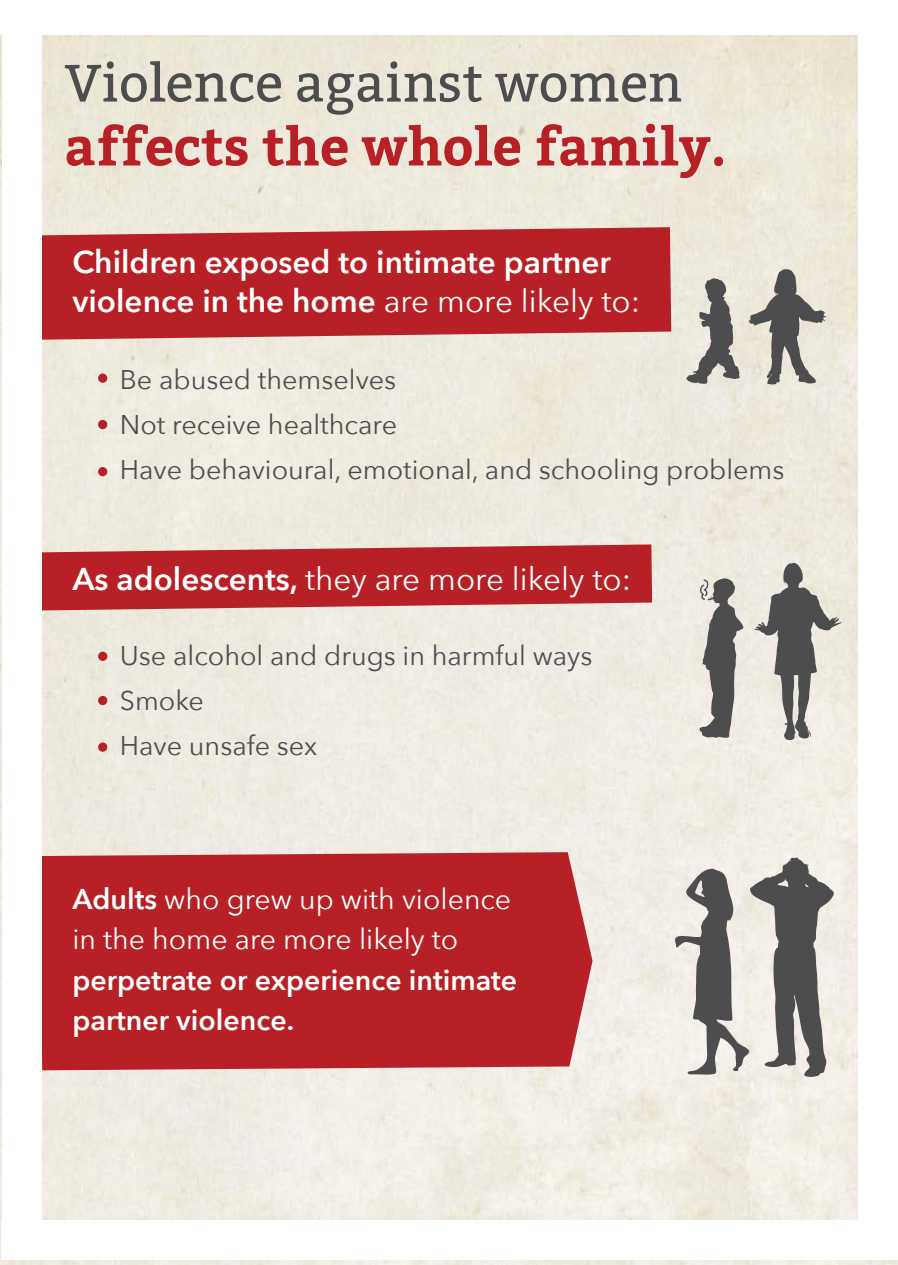
<style>
.page{position:relative;width:898px;height:1265px;background:#fff}
.page>*{position:absolute;margin:0;border:0;box-sizing:border-box;transform-origin:0 0}
.t1{font:700 52.5px "Bitter";color:#b72025}
.t2{font:52.5px "Bitter";color:#4d4d4f}
.t3{font:600 31.5px/39px "Avenir Next";color:#fff}
.t4{font:31.5px "Avenir Next";color:#fff}
.t5{font:28.5px/40.5px "Avenir Next";color:#fff}
.t6{font:600 28.5px/40.5px "Avenir Next";color:#fff}
.t7{font:27px/45px "Avenir Next";color:#4d4d4f}
.s1{font-weight:400}
.s2{font-weight:600}
</style>
<div class="page">
<img style="left:0;top:35px;width:898px;height:1230px">
<div style="left:42px;top:852px;width:551px;height:218px;background:#b72025"></div>
<svg style="left:42px;top:227px;width:629px;height:113px;fill:#b72025"></svg>
<svg style="left:686px;top:278px;width:54px;height:106px"></svg>
<svg style="left:671px;top:857px;width:164px;height:220px"></svg>
<svg style="left:754px;top:562px;width:88px;height:178px"></svg>
<svg style="left:697px;top:578px;width:47px;height:161px"></svg>
<svg style="left:748px;top:269px;width:78px;height:115px"></svg>
<svg style="left:42px;top:544px;width:610px;height:66px"></svg>
<div style="left:98px;top:373px;width:9px;height:10px;background:#b72025;border-radius:50%"></div>
<div style="left:98px;top:420px;width:9px;height:9px;background:#b72025;border-radius:50%"></div>
<div style="left:98px;top:467px;width:9px;height:9px;background:#b72025;border-radius:50%"></div>
<div style="left:98px;top:652px;width:9px;height:9px;background:#b72025;border-radius:50%"></div>
<div style="left:98px;top:696px;width:9px;height:9px;background:#b72025;border-radius:50%"></div>
<div style="left:98px;top:742px;width:9px;height:10px;background:#b72025;border-radius:50%"></div>
<div style="left:1px;top:1220px;width:897px;height:40px;background:#fff"></div>
<div style="left:2px;top:0;width:40px;height:1259px;background:#fff"></div>
<div style="left:858px;top:0;width:40px;height:1259px;background:#fff"></div>
<h1 class="t2" style="left:65px;top:52px;width:620px">Violence against women</h1>
<h1 class="t1" style="left:65px;top:115px;width:663px">affects the whole family.</h1>
<p class="t3" style="left:72px;top:243px;width:569px">Children exposed to intimate partner violence in the home <span class="s1">are more likely to:</span></p>
<p class="t7" style="left:120px;top:357px;width:666px">Be abused themselves<br>Not receive healthcare<br>Have behavioural, emotional, and schooling problems</p>
<p class="t4" style="left:72px;top:560px;width:560px"><span class="s2">As adolescents,</span> they are more likely to:</p>
<p class="t7" style="left:120px;top:633px;width:474px">Use alcohol and drugs in harmful ways<br>Smoke<br>Have unsafe sex</p>
<p class="t5" style="left:72px;top:878px;width:440px"><span class="s2">Adults</span> who grew up with violence in the home are more likely to</p>
<p class="t6" style="left:72px;top:959px;width:446px">perpetrate or experience intimate partner violence.</p>
</div>
